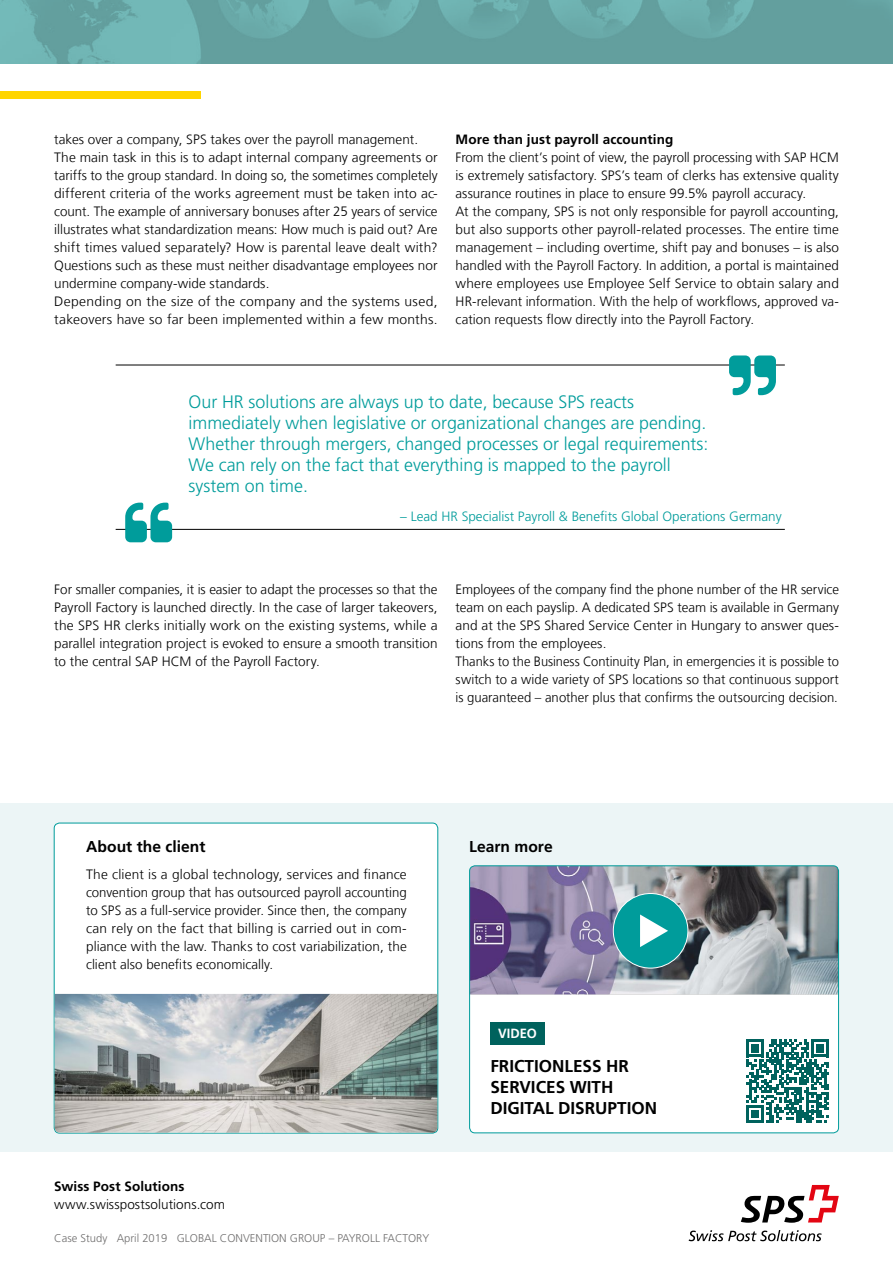
<style>
.page{position:relative;width:893px;height:1263px;background:#fff}
.page>*{position:absolute;margin:0;border:0;box-sizing:border-box;transform-origin:0 0}
.t1{font:300 18px/21px "Frutiger LT Std";color:#009c9b}
.t2{font:700 17.1px/20.9px "Frutiger";color:#000}
.t3{font:700 15.75px "Frutiger LT Std";letter-spacing:.005em;color:#000}
.t4{font:300 13.5px/18px "Frutiger";letter-spacing:.005em;color:#000}
.t5{font:300 13.5px "Frutiger LT Std";color:#009c9b}
.t6{font:700 13.5px "Frutiger LT Std";letter-spacing:.01em;color:#000}
.t7{font:300 13.5px "Frutiger LT Std";letter-spacing:.005em;color:#000}
.t8{font:700 13.5px "Frutiger";letter-spacing:.01em;color:#000}
.t9{font:700 13.35px "Frutiger";color:#fff}
.t10{font:300 11.25px "Frutiger LT Std";color:#706f6f}
</style>
<div class="page">
<svg style="left:689px;top:1230px;width:133px;height:11px"></svg>
<svg style="left:741px;top:1185px;width:98px;height:38px"></svg>
<div style="left:0;top:91px;width:201px;height:8px;background:#ffd500"></div>
<div style="left:0;top:803px;width:893px;height:349px;background:#ecf5f6"></div>
<div style="left:54px;top:823px;width:384px;height:310px;background:#fff;border-radius:5px"></div>
<img style="left:0;top:0;width:893px;height:64px">
<hr style="left:116px;top:365px;width:669px;height:1px;background:#000">
<svg style="left:729px;top:355px;width:47px;height:40px"></svg>
<hr style="left:116px;top:529px;width:669px;height:1px;background:#000">
<svg style="left:125px;top:503px;width:47px;height:39px"></svg>
<div style="left:470px;top:866px;width:368px;height:267px;background:#fff;border-radius:5px"></div>
<img style="left:470px;top:866px;width:368px;height:128px">
<div style="left:469px;top:865px;width:370px;height:268px;border:1px solid #009c9b;border-radius:5px"></div>
<div style="left:490px;top:1022px;width:55px;height:22px;background:#00625d"></div>
<div style="left:613px;top:893px;width:75px;height:75px;background:#009c9b;border-radius:50%"></div>
<div style="left:613px;top:893px;width:75px;height:75px;border:1px solid #fff;border-radius:50%"></div>
<svg style="left:640px;top:914px;width:28px;height:33px"></svg>
<svg style="left:746px;top:1040px;width:83px;height:82px"></svg>
<img style="left:55px;top:994px;width:382px;height:139px">
<p class="t4" style="left:54px;top:130px;width:385px">takes over a company, SPS takes over the payroll management.<br>The main task in this is to adapt internal company agreements or tariffs to the group standard. In doing so, the sometimes completely different criteria of the works agreement must be taken into ac&shy;count. The example of anniversary bonuses after 25 years of service illustrates what standardization means: How much is paid out? Are shift times valued separately? How is parental leave dealt with?<br>Questions such as these must neither disadvantage employees nor undermine company-wide standards.<br>Depending on the size of the company and the systems used, takeovers have so far been implemented within a few months.</p>
<p class="t6" style="left:456px;top:131px;width:219px">More than just payroll accounting</p>
<p class="t4" style="left:456px;top:148px;width:385px">From the client’s point of view, the payroll processing with SAP HCM is extremely satisfactory. SPS’s team of clerks has extensive quality assurance routines in place to ensure 99.5% payroll accuracy.<br>At the company, SPS is not only responsible for payroll accounting, but also supports other payroll-related processes. The entire time management – including overtime, shift pay and bonuses – is also handled with the Payroll Factory. In addition, a portal is maintained where employees use Employee Self Service to obtain salary and HR-relevant information. With the help of workflows, approved va&shy;cation requests flow directly into the Payroll Factory.</p>
<p class="t1" style="left:189px;top:391px;width:521px">Our HR solutions are always up to date, because SPS reacts immediately when legislative or organizational changes are pending.<br>Whether through mergers, changed processes or legal requirements:<br>We can rely on the fact that everything is mapped to the payroll system on time.</p>
<p class="t5" style="left:400px;top:509px;width:383px">– Lead HR Specialist Payroll &amp; Benefits Global Operations Germany</p>
<p class="t4" style="left:54px;top:580px;width:385px;text-align:justify">For smaller companies, it is easier to adapt the processes so that the Payroll Factory is launched directly. In the case of larger takeovers, the SPS HR clerks initially work on the existing systems, while a parallel integration project is evoked to ensure a smooth transition to the central SAP HCM of the Payroll Factory.</p>
<p class="t4" style="left:456px;top:580px;width:385px">Employees of the company find the phone number of the HR service team on each payslip. A dedicated SPS team is available in Germany and at the SPS Shared Service Center in Hungary to answer ques&shy;tions from the employees.<br>Thanks to the Business Continuity Plan, in emergencies it is possible to switch to a wide variety of SPS locations so that continuous support is guaranteed – another plus that confirms the outsourcing decision.</p>
<p class="t3" style="left:86px;top:838px;width:121px">About the client</p>
<p class="t4" style="left:86px;top:865px;width:322px;text-align:justify">The client is a global technology, services and finance convention group that has outsourced payroll accounting to SPS as a full-service provider. Since then, the company can rely on the fact that billing is carried out in com&shy;pliance with the law. Thanks to cost variabilization, the client also benefits economically.</p>
<p class="t8" style="left:54px;top:1178px;width:132px">Swiss Post Solutions</p>
<p class="t7" style="left:54px;top:1196px;width:172px">www.swisspostsolutions.com</p>
<p class="t10" style="left:54px;top:1231px;width:377px">Case Study April 2019 GLOBAL CONVENTION GROUP – PAYROLL FACTORY</p>
<p class="t3" style="left:469px;top:837px;width:85px">Learn more</p>
<p class="t9" style="left:498px;top:1026px;width:40px">VIDEO</p>
<p class="t2" style="left:490px;top:1056px;width:168px">FRICTIONLESS HR<br>SERVICES WITH<br>DIGITAL DISRUPTION</p>
</div>
